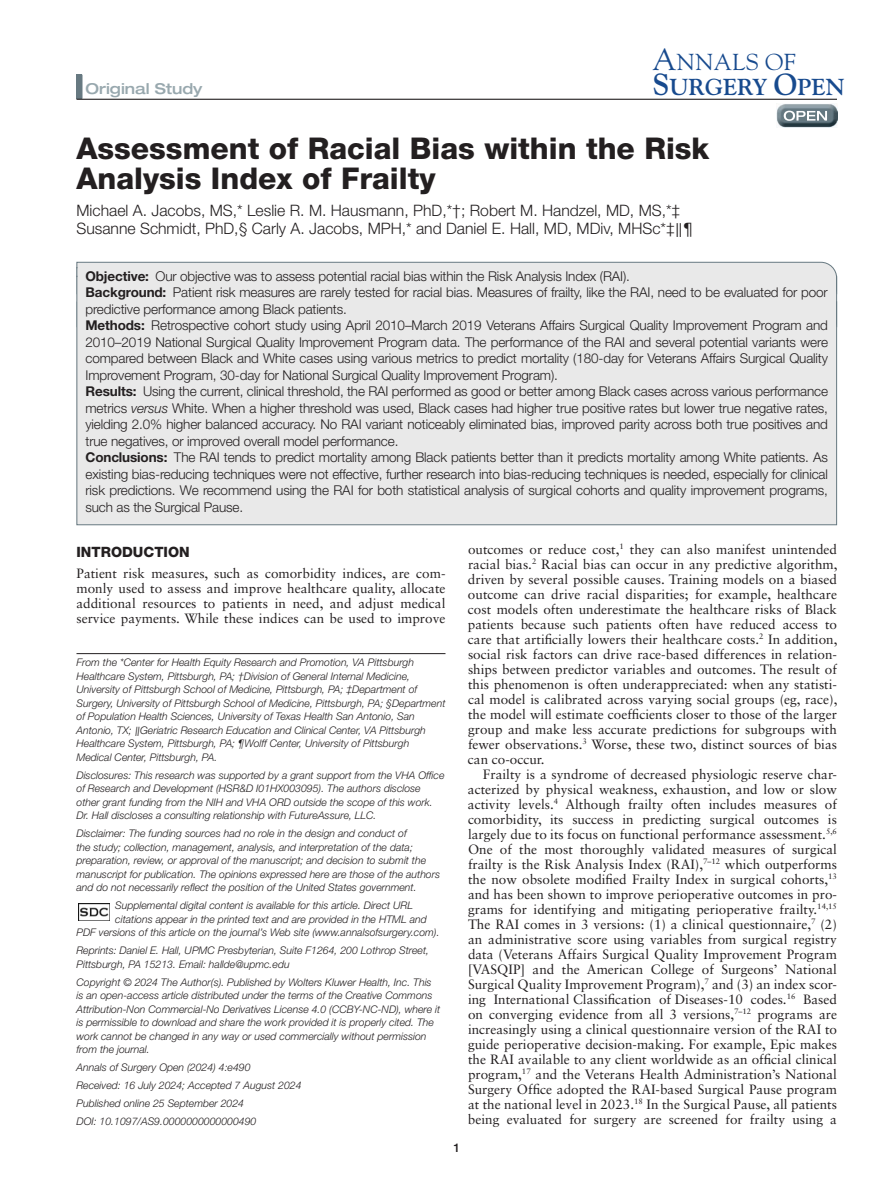
<style>
.page{position:relative;width:891px;height:1188px;background:#fff}
.page>*{position:absolute;margin:0;border:0;box-sizing:border-box;transform-origin:0 0}
.t1{font:800 30px/30px "Helvetica Neue LT Std";color:#231f20}
.t2{font:700 22.95px/25.2px "Goudy";color:#174a8e}
.t3{font:300 15.75px/18px "Helvetica Neue LT Std";color:#231f20}
.t4{font:500 expanded 15px "Helvetica Neue LT Std";color:#98a8ae}
.t5{font:800 14.25px "Helvetica Neue LT Std";color:#231f20}
.t6{font:13.5px/15px "Sabon LT Std";color:#231f20;text-align:justify}
.t7{font:300 13.5px/16.5px "Helvetica Neue LT Std";letter-spacing:-.01em;color:#231f20}
.t8{font:500 12px "Helvetica Neue LT Std";color:#231f20}
.t9{font:italic 300 10.5px/13.5px "Helvetica Neue LT Std";color:#231f20}
.s1{font-weight:400;font-size:30.45px}
.s2{font-weight:400}
.s3{font-size:30.45px}
.s4{font-family:"STIX General";font-weight:400}
.s5{font-weight:700}
.s6{font-style:italic}
.s7{font-family:"STIX General";font-weight:400;font-style:normal}
</style>
<div class="page">
<div style="left:76px;top:74px;width:6px;height:25px;background:#677981"></div>
<hr style="left:76px;top:99px;width:761px;height:1px;background:#231f20">
<img style="left:776px;top:104px;width:61px;height:24px">
<svg style="left:784px;top:111px;width:43px;height:10px"></svg>
<hr style="left:76px;top:653px;width:370px;height:1px;background:#231f20">
<img style="left:78px;top:904px;width:32px;height:16px">
<div style="left:78px;top:295px;width:757px;height:6px;background:#e9e9e9"></div>
<div style="left:78px;top:303px;width:757px;height:220px;background:#e9e9e9"></div>
<div style="left:76px;top:301px;width:761px;height:224px;border:1px solid #677981"></div>
<div style="left:76px;top:262px;width:761px;height:33px;background:#e9e9e9"></div>
<p class="t4" style="left:86px;top:80px;width:118px">Original Study</p>
<h2 class="t2" style="left:652px;top:50px;width:194px"><span class="s1">A</span><span class="s2">NNALS OF<br></span><span class="s3">S</span>URGERY <span class="s3">O</span>PEN</h2>
<h1 class="t1" style="left:76px;top:134px;width:634px">Assessment of Racial Bias within the Risk<br>Analysis Index of Frailty</h1>
<p class="t3" style="left:76px;top:201px;width:618px">Michael A. Jacobs, MS,* Leslie R. M. Hausmann, PhD,*†; Robert M. Handzel, MD, MS,*‡<br>Susanne Schmidt, PhD,§ Carly A. Jacobs, MPH,* and Daniel E. Hall, MD, MDiv, MHSc*‡<span class="s4">∥</span>¶</p>
<p class="t7" style="left:86px;top:268px;width:744px"><span class="s5">Objective:</span> Our objective was to assess potential racial bias within the Risk Analysis Index (RAI).<br><span class="s5">Background:</span> Patient risk measures are rarely tested for racial bias. Measures of frailty, like the RAI, need to be evaluated for poor predictive performance among Black patients.<br><span class="s5">Methods:</span> Retrospective cohort study using April 2010–March 2019 Veterans Affairs Surgical Quality Improvement Program and 2010–2019 National Surgical Quality Improvement Program data. The performance of the RAI and several potential variants were compared between Black and White cases using various metrics to predict mortality (180-day for Veterans Affairs Surgical Quality Improvement Program, 30-day for National Surgical Quality Improvement Program).<br><span class="s5">Results:</span> Using the current, clinical threshold, the RAI performed as good or better among Black cases across various performance metrics <span class="s6">versus</span> White. When a higher threshold was used, Black cases had higher true positive rates but lower true negative rates, yielding 2.0% higher balanced accuracy. No RAI variant noticeably eliminated bias, improved parity across both true positives and true negatives, or improved overall model performance.<br><span class="s5">Conclusions:</span> The RAI tends to predict mortality among Black patients better than it predicts mortality among White patients. As existing bias-reducing techniques were not effective, further research into bias-reducing techniques is needed, especially for clinical risk predictions. We recommend using the RAI for both statistical analysis of surgical cohorts and quality improvement programs, such as the Surgical Pause.</p>
<p class="t5" style="left:76px;top:543px;width:115px">INTRODUCTION</p>
<p class="t6" style="left:76px;top:566px;width:371px">Patient risk measures, such as comorbidity indices, are com&shy;monly used to assess and improve healthcare quality, allocate additional resources to patients in need, and adjust medical service payments. While these indices can be used to improve</p>
<p class="t6" style="left:468px;top:542px;width:371px">outcomes or reduce cost,<sup>1</sup> they can also manifest unintended racial bias.<sup>2</sup> Racial bias can occur in any predictive algorithm, driven by several possible causes. Training models on a biased outcome can drive racial disparities; for example, healthcare cost models often underestimate the healthcare risks of Black patients because such patients often have reduced access to care that artificially lowers their healthcare costs.<sup>2</sup> In addition, social risk factors can drive race-based differences in relation&shy;ships between predictor variables and outcomes. The result of this phenomenon is often underappreciated: when any statisti&shy;cal model is calibrated across varying social groups (eg, race), the model will estimate coefficients closer to those of the larger group and make less accurate predictions for subgroups with fewer observations.<sup>3</sup> Worse, these two, distinct sources of bias can co-occur.</p>
<p class="t6" style="left:468px;top:767px;width:371px;text-indent:15px">Frailty is a syndrome of decreased physiologic reserve char&shy;acterized by physical weakness, exhaustion, and low or slow activity levels.<sup>4</sup> Although frailty often includes measures of comorbidity, its success in predicting surgical outcomes is largely due to its focus on functional performance assessment.<sup>5,6<br></sup>One of the most thoroughly validated measures of surgical frailty is the Risk Analysis Index (RAI),<sup>7–12</sup> which outperforms the now obsolete modified Frailty Index in surgical cohorts,<sup>13 </sup>and has been shown to improve perioperative outcomes in pro&shy;grams for identifying and mitigating perioperative frailty.<sup>14,15<br></sup>The RAI comes in 3 versions: (1) a clinical questionnaire,<sup>7</sup> (2) an administrative score using variables from surgical registry data (Veterans Affairs Surgical Quality Improvement Program [VASQIP] and the American College of Surgeons’ National Surgical Quality Improvement Program),<sup>7</sup> and (3) an index scor&shy;ing International Classification of Diseases-10 codes.<sup>16</sup> Based on converging evidence from all 3 versions,<sup>7–12</sup> programs are increasingly using a clinical questionnaire version of the RAI to guide perioperative decision-making. For example, Epic makes the RAI available to any client worldwide as an official clinical program,<sup>17</sup> and the Veterans Health Administration’s National Surgery Office adopted the RAI-based Surgical Pause program at the national level in 2023.<sup>18</sup> In the Surgical Pause, all patients being evaluated for surgery are screened for frailty using a</p>
<p class="t9" style="left:76px;top:655px;width:371px">From the *Center for Health Equity Research and Promotion, VA Pittsburgh Healthcare System, Pittsburgh, PA; †Division of General Internal Medicine, University of Pittsburgh School of Medicine, Pittsburgh, PA; ‡Department of Surgery, University of Pittsburgh School of Medicine, Pittsburgh, PA; §Department of Population Health Sciences, University of Texas Health San Antonio, San Antonio, TX; <span class="s7">∥</span>Geriatric Research Education and Clinical Center, VA Pittsburgh Healthcare System, Pittsburgh, PA; ¶Wolff Center, University of Pittsburgh Medical Center, Pittsburgh, PA.</p>
<p class="t9" style="left:76px;top:768px;width:369px">Disclosures: This research was supported by a grant support from the VHA Office of Research and Development (HSR&amp;D I01HX003095). The authors disclose other grant funding from the NIH and VHA ORD outside the scope of this work.<br>Dr. Hall discloses a consulting relationship with FutureAssure, LLC.</p>
<p class="t9" style="left:76px;top:826px;width:365px">Disclaimer: The funding sources had no role in the design and conduct of<br>the study; collection, management, analysis, and interpretation of the data; preparation, review, or approval of the manuscript; and decision to submit the manuscript for publication. The opinions expressed here are those of the authors and do not necessarily reflect the position of the United States government.</p>
<p class="t9" style="left:115px;top:898px;width:299px">Supplemental digital content is available for this article. Direct URL</p>
<p class="t9" style="left:115px;top:912px;width:313px">citations appear in the printed text and are provided in the HTML and</p>
<p class="t9" style="left:76px;top:925px;width:365px">PDF versions of this article on the journal’s Web site (www.annalsofsurgery.com).</p>
<p class="t9" style="left:76px;top:943px;width:354px">Reprints: Daniel E. Hall, UPMC Presbyterian, Suite F1264, 200 Lothrop Street,<br>Pittsburgh, PA 15213. Email: hallde@upmc.edu</p>
<p class="t9" style="left:76px;top:975px;width:365px">Copyright © 2024 The Author(s). Published by Wolters Kluwer Health, Inc. This is an open-access article distributed under the terms of the Creative Commons Attribution-Non Commercial-No Derivatives License 4.0 (CCBY-NC-ND), where it is permissible to download and share the work provided it is properly cited. The work cannot be changed in any way or used commercially without permission from the journal.</p>
<p class="t9" style="left:76px;top:1058px;width:227px;line-height:18px">Annals of Surgery Open (2024) 4:e490<br>Received: 16 July 2024; Accepted 7 August 2024<br>Published online 25 September 2024<br>DOI: 10.1097/AS9.0000000000000490</p>
<p class="t8" style="left:453px;top:1140px;width:8px">1</p>
</div>
